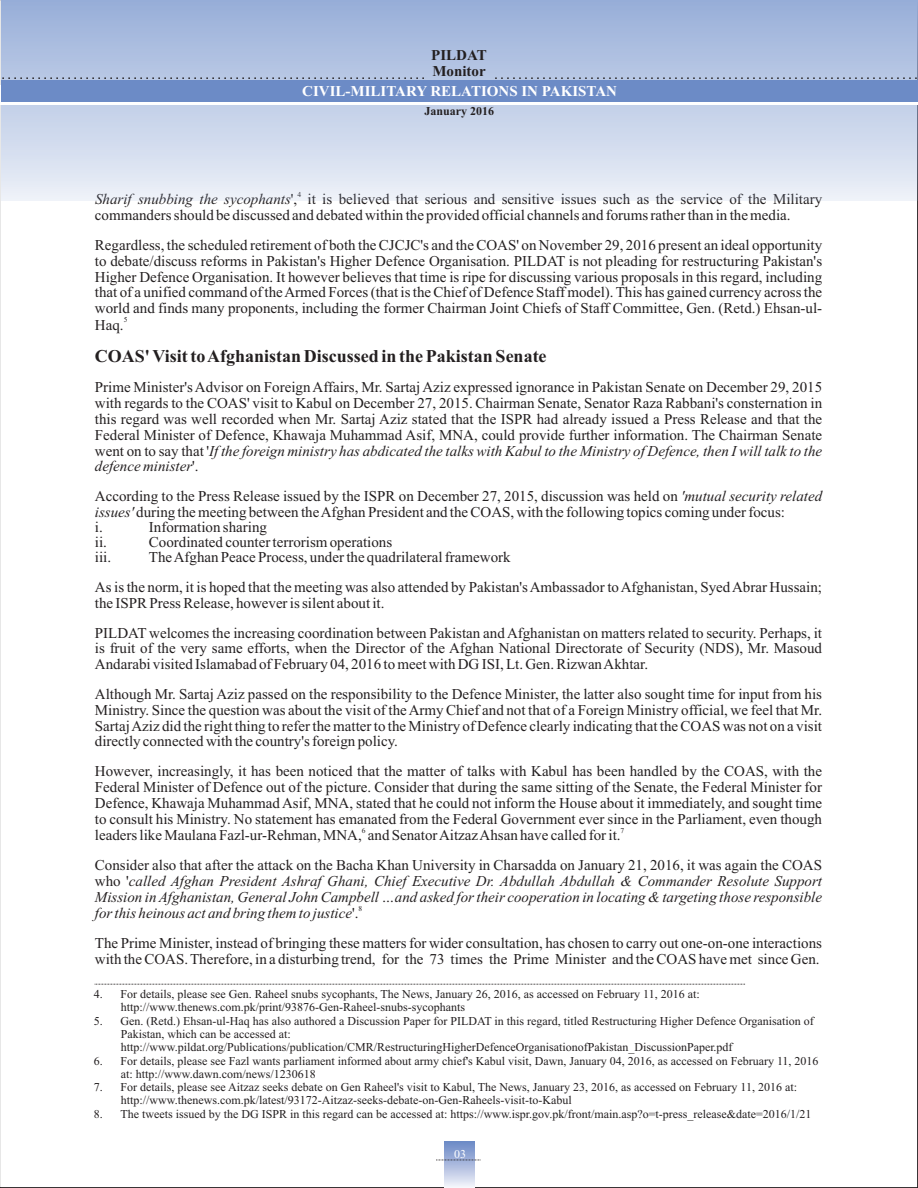
<style>
.page{position:relative;width:918px;height:1188px;background:#fff}
.page>*{position:absolute;margin:0;border:0;box-sizing:border-box;transform-origin:0 0}
.t1{font:700 18px "Times New Roman";color:#231f20}
.t2{font:15px/15.8px "Times New Roman";color:#231f20}
.t3{font:italic 15px/15.8px "Times New Roman";color:#231f20}
.t4{font:700 15px "Times New Roman";color:#fff}
.t5{font:700 15px/16.6px "Times New Roman";color:#231f20}
.t6{font:12px/13.4px "Times New Roman";color:#231f20}
.t7{font:700 12px "Times New Roman";color:#231f20}
.t8{font:12px "Times New Roman";color:#fff}
.t9{font:7.5px "Times New Roman";color:#231f20}
.s1{font-style:italic}
.s2{font-style:normal}
</style>
<div class="page">
<svg style="left:445px;top:1141px;width:30px;height:46px"></svg>
<svg style="left:436px;top:1160px;width:45px;height:1px"></svg>
<svg style="left:95px;top:984px;width:650px;height:1px"></svg>
<svg style="left:1px;top:0;width:916px;height:200px;background:#c2cfe8"></svg>
<div style="left:1px;top:85px;width:917px;height:19px;background:#fff"></div>
<div style="left:1px;top:80px;width:917px;height:22px;background:#6c8bc6"></div>
<svg style="left:493px;top:77px;width:424px;height:2px"></svg>
<svg style="left:1px;top:77px;width:423px;height:2px"></svg>
<p class="t5" style="left:431px;top:48px;width:57px">PILDAT<br>Monitor</p>
<p class="t7" style="left:424px;top:107px;width:71px">January 2016</p>
<p class="t4" style="left:302px;top:86px;width:316px">CIVIL-MILITARY RELATIONS IN PAKISTAN</p>
<p class="t9" style="left:297px;top:192px;width:5px">4</p>
<p class="t2" style="left:95px;top:193px;width:729px"><span class="s1">Sharif snubbing the sycophants</span>', it is believed that serious and sensitive issues such as the service of the Military commanders should be discussed and debated within the provided official channels and forums rather than in the media.</p>
<p class="t2" style="left:95px;top:239px;width:729px;text-align:justify">Regardless, the scheduled retirement of both the CJCJC's and the COAS' on November 29, 2016 present an ideal opportunity to debate/discuss reforms in Pakistan's Higher Defence Organisation. PILDAT is not pleading for restructuring Pakistan's Higher Defence Organisation. It however believes that time is ripe for discussing various proposals in this regard, including that of a unified command of the Armed Forces (that is the Chief of Defence Staff model). This has gained currency across the world and finds many proponents, including the former Chairman Joint Chiefs of Staff Committee, Gen. (Retd.) Ehsan-ul-</p>
<p class="t9" style="left:124px;top:317px;width:5px">5</p>
<p class="t2" style="left:95px;top:318px;width:30px">Haq.</p>
<p class="t1" style="left:95px;top:350px;width:453px">COAS' Visit to Afghanistan Discussed in the Pakistan Senate</p>
<p class="t2" style="left:95px;top:381px;width:729px;text-align:justify">Prime Minister's Advisor on Foreign Affairs, Mr. Sartaj Aziz expressed ignorance in Pakistan Senate on December 29, 2015 with regards to the COAS' visit to Kabul on December 27, 2015. Chairman Senate, Senator Raza Rabbani's consternation in this regard was well recorded when Mr. Sartaj Aziz stated that the ISPR had already issued a Press Release and that the Federal Minister of Defence, Khawaja Muhammad Asif, MNA, could provide further information. The Chairman Senate went on to say that '<span class="s1">If the foreign ministry has abdicated the talks with Kabul to the Ministry of Defence, then I will talk to the defence minister</span>'.</p>
<p class="t2" style="left:95px;top:490px;width:729px;line-height:15.3px">According to the Press Release issued by the ISPR on December 27, 2015, discussion was held on <span class="s1">'mutual security related issues'</span> during the meeting between the Afghan President and the COAS, with the following topics coming under focus:<br>i.</p>
<p class="t2" style="left:149px;top:521px;width:120px">Information sharing</p>
<p class="t2" style="left:95px;top:536px;width:14px">ii.</p>
<p class="t2" style="left:149px;top:536px;width:245px">Coordinated counter terrorism operations</p>
<p class="t2" style="left:95px;top:550px;width:18px">iii.</p>
<p class="t2" style="left:95px;top:543px;width:729px;line-height:29.8px;text-indent:54px">The Afghan Peace Process, under the quadrilateral framework<br>As is the norm, it is hoped that the meeting was also attended by Pakistan's Ambassador to Afghanistan, Syed Abrar Hussain;</p>
<p class="t2" style="left:95px;top:589px;width:729px;line-height:29.8px">the ISPR Press Release, however is silent about it.<br>PILDAT welcomes the increasing coordination between Pakistan and Afghanistan on matters related to security. Perhaps, it</p>
<p class="t2" style="left:95px;top:642px;width:729px">is fruit of the very same efforts, when the Director of the Afghan National Directorate of Security (NDS), Mr. Masoud<br>Andarabi visited Islamabad of February 04, 2016 to meet with DG ISI, Lt. Gen. Rizwan Akhtar.</p>
<p class="t2" style="left:95px;top:688px;width:729px;text-align:justify">Although Mr. Sartaj Aziz passed on the responsibility to the Defence Minister, the latter also sought time for input from his Ministry. Since the question was about the visit of the Army Chief and not that of a Foreign Ministry official, we feel that Mr.<br>Sartaj Aziz did the right thing to refer the matter to the Ministry of Defence clearly indicating that the COAS was not on a visit directly connected with the country's foreign policy.</p>
<p class="t2" style="left:95px;top:765px;width:729px;text-align:justify">However, increasingly, it has been noticed that the matter of talks with Kabul has been handled by the COAS, with the Federal Minister of Defence out of the picture. Consider that during the same sitting of the Senate, the Federal Minister for Defence, Khawaja Muhammad Asif, MNA, stated that he could not inform the House about it immediately, and sought time to consult his Ministry. No statement has emanated from the Federal Government ever since in the Parliament, even though</p>
<p class="t9" style="left:362px;top:827px;width:5px">6</p>
<p class="t9" style="left:621px;top:827px;width:5px">7</p>
<p class="t2" style="left:95px;top:822px;width:729px;line-height:29.8px">leaders like Maulana Fazl-ur-Rehman, MNA, and Senator Aitzaz Ahsan have called for it.<br>Consider also that after the attack on the Bacha Khan University in Charsadda on January 21, 2016, it was again the COAS</p>
<p class="t3" style="left:95px;top:874px;width:729px"><span class="s2">who '</span>called Afghan President Ashraf Ghani, Chief Executive Dr. Abdullah Abdullah &amp; Commander Resolute Support<br>Mission in Afghanistan, General John Campbell …and asked for their cooperation in locating &amp; targeting those responsible</p>
<p class="t9" style="left:358px;top:905px;width:5px">8</p>
<p class="t2" style="left:95px;top:900px;width:729px;line-height:29.8px"><span class="s1">for this heinous act and bring them to justice</span>'.<br>The Prime Minister, instead of bringing these matters for wider consultation, has chosen to carry out one-on-one interactions</p>
<p class="t2" style="left:95px;top:952px;width:726px">with the COAS. Therefore, in a disturbing trend, for the 73 times the Prime Minister and the COAS have met since Gen.</p>
<p class="t6" style="left:121px;top:989px;width:580px;text-indent:-27px">4. For details, please see Gen. Raheel snubs sycophants, The News, January 26, 2016, as accessed on February 11, 2016 at: http://www.thenews.com.pk/print/93876-Gen-Raheel-snubs-sycophants</p>
<p class="t6" style="left:121px;top:1015px;width:694px;text-indent:-27px">5. Gen. (Retd.) Ehsan-ul-Haq has also authored a Discussion Paper for PILDAT in this regard, titled Restructuring Higher Defence Organisation of<br>Pakistan, which can be accessed at: http://www.pildat.org/Publications/publication/CMR/RestructuringHigherDefenceOrganisationofPakistan_DiscussionPaper.pdf</p>
<p class="t6" style="left:121px;top:1055px;width:699px;text-indent:-27px">6. For details, please see Fazl wants parliament informed about army chief's Kabul visit, Dawn, January 04, 2016, as accessed on February 11, 2016 at: http://www.dawn.com/news/1230618</p>
<p class="t6" style="left:121px;top:1082px;width:678px;text-indent:-27px">7. For details, please see Aitzaz seeks debate on Gen Raheel's visit to Kabul, The News, January 23, 2016, as accessed on February 11, 2016 at: http://www.thenews.com.pk/latest/93172-Aitzaz-seeks-debate-on-Gen-Raheels-visit-to-Kabul</p>
<p class="t6" style="left:94px;top:1108px;width:719px">8. The tweets issued by the DG ISPR in this regard can be accessed at: https://www.ispr.gov.pk/front/main.asp?o=t-press_release&amp;date=2016/1/21</p>
<p class="t8" style="left:454px;top:1150px;width:13px">03</p>
</div>
